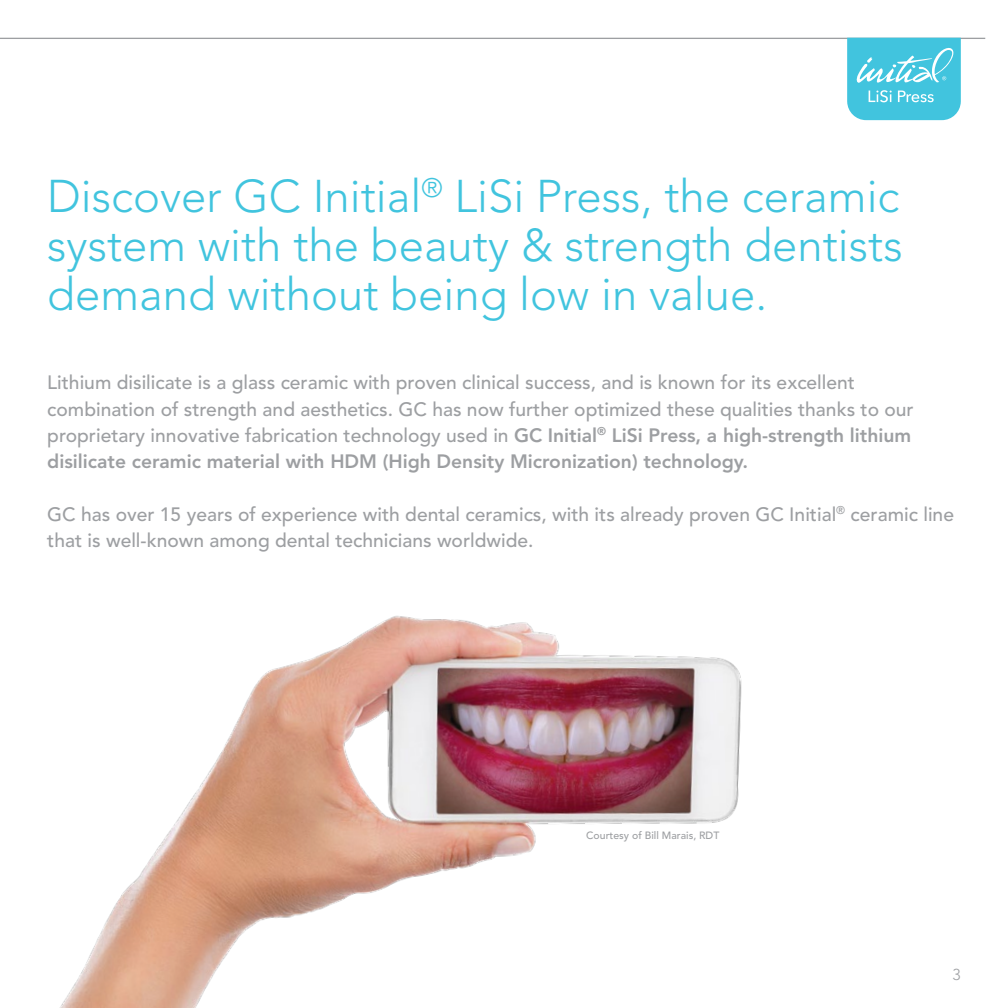
<style>
.page{position:relative;width:1008px;height:1008px;background:#fff}
.page>*{position:absolute;margin:0;border:0;box-sizing:border-box;transform-origin:0 0}
.t1{font:300 45.5px/49px "Avenir LT";color:#41c4de;text-align:justify}
.t2{font:500 19.25px/26.2px "Avenir LT Std";color:#9d9fa2}
.t3{font:800 19.25px "Avenir LT";color:#9d9fa2}
.t4{font:300 15.75px "Avenir LT";color:#9d9fa2}
.t5{font:500 10.5px "Avenir LT Std";color:#9d9fa2}
.s1{font-family:"Avenir LT";font-weight:800}
</style>
<div class="page">
<hr style="left:0;top:38px;width:985px;height:1px;background:#9d9fa2">
<svg style="left:847px;top:38px;width:114px;height:82px"></svg>
<img style="left:59px;top:616px;width:683px;height:392px">
<h1 class="t1" style="left:47px;top:172px;width:857px">Discover GC Initial<sup>®</sup> LiSi Press, the ceramic system with the beauty &amp; strength dentists demand without being low in value.</h1>
<p class="t2" style="left:47px;top:370px;width:868px">Lithium disilicate is a glass ceramic with proven clinical success, and is known for its excellent combination of strength and aesthetics. GC has now further optimized these qualities thanks to our proprietary innovative fabrication technology used in <span class="s1">GC Initial</span><sup>®</sup> <span class="s1">LiSi Press, a high-strength lithium</span></p>
<p class="t3" style="left:47px;top:450px;width:702px">disilicate ceramic material with HDM (High Density Micronization) technology.</p>
<p class="t2" style="left:47px;top:501px;width:908px">GC has over 15 years of experience with dental ceramics, with its already proven GC Initial<sup>®</sup> ceramic line that is well-known among dental technicians worldwide.</p>
<p class="t5" style="left:586px;top:829px;width:135px">Courtesy of Bill Marais, RDT</p>
<p class="t4" style="left:953px;top:965px;width:10px">3</p>
</div>
